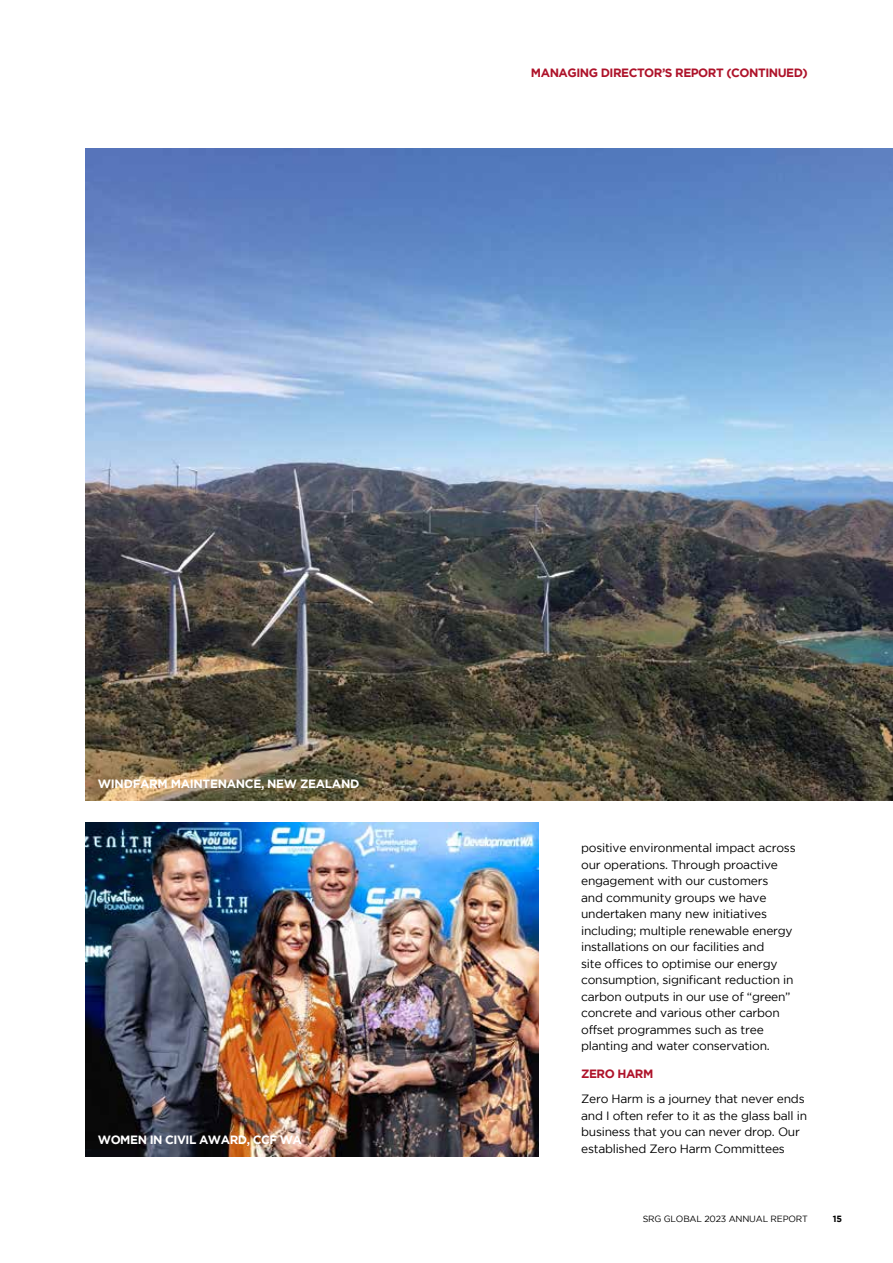
<style>
.page{position:relative;width:893px;height:1263px;background:#fff}
.page>*{position:absolute;margin:0;border:0;box-sizing:border-box;transform-origin:0 0}
.t1{font:12px/16.5px "Gotham";letter-spacing:-.02em;color:#000}
.t2{font:700 12px "Gotham";letter-spacing:-.025em;color:#fff}
.t3{font:700 12px "Gotham";letter-spacing:-.04em;color:#ae132a}
.t4{font:9px "Gotham";letter-spacing:-.02em;color:#000}
.t5{font:700 9px "Gotham";color:#000}
</style>
<div class="page">
<img style="left:85px;top:149px;width:808px;height:652px">
<img style="left:85px;top:822px;width:454px;height:335px">
<p class="t3" style="left:531px;top:66px;width:279px">MANAGING DIRECTOR’S REPORT (CONTINUED)</p>
<p class="t2" style="left:98px;top:777px;width:263px">WINDFARM MAINTENANCE, NEW ZEALAND</p>
<p class="t2" style="left:98px;top:1133px;width:206px">WOMEN IN CIVIL AWARD, CCF WA</p>
<p class="t1" style="left:581px;top:839px;width:216px">positive environmental impact across our operations. Through proactive engagement with our customers<br>and community groups we have undertaken many new initiatives including; multiple renewable energy installations on our facilities and<br>site offices to optimise our energy consumption, significant reduction in carbon outputs in our use of “green” concrete and various other carbon offset programmes such as tree planting and water conservation.</p>
<p class="t3" style="left:581px;top:1067px;width:74px">ZERO HARM</p>
<p class="t1" style="left:581px;top:1091px;width:227px">Zero Harm is a journey that never ends and I often refer to it as the glass ball in business that you can never drop. Our established Zero Harm Committees</p>
<p class="t4" style="left:643px;top:1213px;width:167px">SRG GLOBAL 2023 ANNUAL REPORT</p>
<p class="t5" style="left:833px;top:1213px;width:11px">15</p>
</div>
